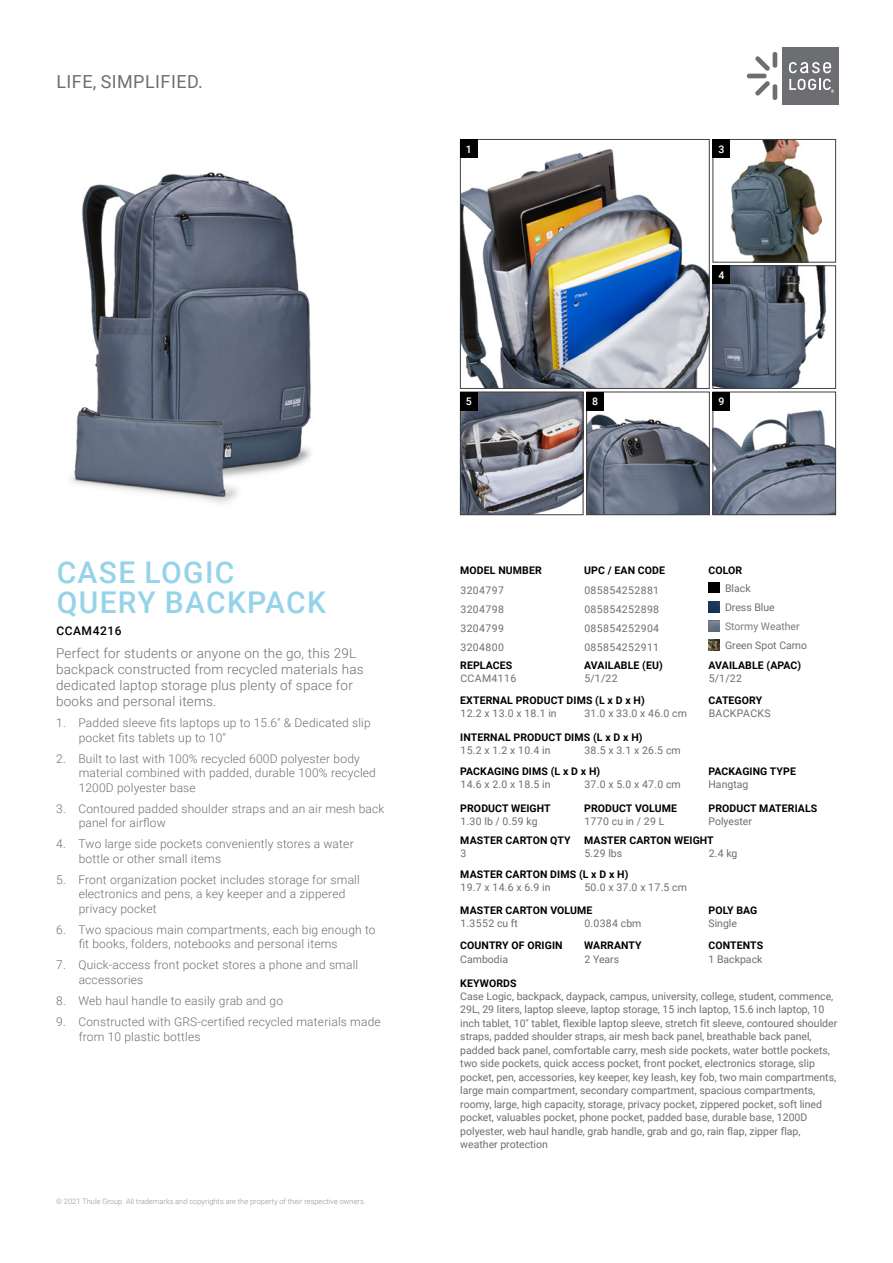
<style>
.page{position:relative;width:893px;height:1263px;background:#fff}
.page>*{position:absolute;margin:0;border:0;box-sizing:border-box;transform-origin:0 0}
.t1{font:500 30px/30px "Roboto";letter-spacing:.045em;color:#95d3e9}
.t2{font:18px "Roboto";letter-spacing:.025em;color:#6d6e71}
.t3{font:300 13.5px/16.2px "Roboto";letter-spacing:.015em;color:#6d6e71}
.t4{font:300 12px/14.4px "Roboto";letter-spacing:.015em;color:#6d6e71}
.t5{font:500 12px "Roboto";letter-spacing:.045em;color:#000}
.t6{font:10.5px/13.5px "Roboto";color:#6d6e71}
.t7{font:700 10.5px "Roboto";letter-spacing:.01em;color:#000}
.t8{font:10.5px "Roboto";letter-spacing:.035em;color:#6d6e71}
.t9{font:10.5px "Roboto";color:#7b7c7f}
.t10{font:500 10.5px "Roboto";color:#fff}
.t11{font:300 7.5px "Roboto";color:#939598}
</style>
<div class="page">
<div style="left:782px;top:47px;width:57px;height:58px;background:#6d6e71"></div>
<svg style="left:747px;top:52px;width:30px;height:48px"></svg>
<svg style="left:789px;top:62px;width:42px;height:11px"></svg>
<svg style="left:789px;top:79px;width:45px;height:14px"></svg>
<div style="left:708px;top:582px;width:12px;height:11px;background:#000"></div>
<svg style="left:708px;top:602px;width:12px;height:10px"></svg>
<svg style="left:708px;top:621px;width:12px;height:10px"></svg>
<svg style="left:708px;top:639px;width:12px;height:11px"></svg>
<img style="left:71px;top:172px;width:240px;height:332px">
<img style="left:462px;top:146px;width:245px;height:241px">
<div style="left:460px;top:139px;width:249px;height:250px;border:1px solid #414042"></div>
<img style="left:730px;top:141px;width:93px;height:119px">
<div style="left:713px;top:139px;width:123px;height:123px;border:1px solid #414042"></div>
<img style="left:715px;top:268px;width:111px;height:119px">
<div style="left:713px;top:266px;width:123px;height:123px;border:1px solid #414042"></div>
<img style="left:462px;top:394px;width:119px;height:119px">
<div style="left:460px;top:392px;width:123px;height:123px;border:1px solid #414042"></div>
<img style="left:588px;top:414px;width:119px;height:99px">
<div style="left:586px;top:392px;width:123px;height:123px;border:1px solid #414042"></div>
<img style="left:715px;top:410px;width:119px;height:103px">
<div style="left:713px;top:392px;width:123px;height:123px;border:1px solid #414042"></div>
<div style="left:460px;top:139px;width:17px;height:19px;background:#000"></div>
<div style="left:713px;top:139px;width:17px;height:19px;background:#000"></div>
<div style="left:713px;top:266px;width:17px;height:18px;background:#000"></div>
<div style="left:713px;top:392px;width:17px;height:18px;background:#000"></div>
<div style="left:586px;top:392px;width:18px;height:18px;background:#000"></div>
<div style="left:460px;top:392px;width:17px;height:18px;background:#000"></div>
<h2 class="t2" style="left:56px;top:69px;width:148px">LIFE, SIMPLIFIED.</h2>
<h1 class="t1" style="left:57px;top:557px;width:271px">CASE LOGIC<br>QUERY BACKPACK</h1>
<p class="t5" style="left:56px;top:622px;width:67px">CCAM4216</p>
<p class="t3" style="left:56px;top:644px;width:309px">Perfect for students or anyone on the go, this 29L backpack constructed from recycled materials has dedicated laptop storage plus plenty of space for books and personal items.</p>
<p class="t4" style="left:79px;top:715px;width:294px;text-indent:-22px">1. Padded sleeve fits laptops up to 15.6" &amp; Dedicated slip pocket fits tablets up to 10"</p>
<p class="t4" style="left:79px;top:751px;width:299px;text-indent:-22px">2. Built to last with 100% recycled 600D polyester body material combined with padded, durable 100% recycled<br>1200D polyester base</p>
<p class="t4" style="left:79px;top:801px;width:307px;text-indent:-22px">3. Contoured padded shoulder straps and an air mesh back panel for airflow</p>
<p class="t4" style="left:79px;top:836px;width:277px;text-indent:-22px">4. Two large side pockets conveniently stores a water bottle or other small items</p>
<p class="t4" style="left:79px;top:872px;width:283px;text-indent:-22px">5. Front organization pocket includes storage for small electronics and pens, a key keeper and a zippered privacy pocket</p>
<p class="t4" style="left:79px;top:922px;width:298px;text-indent:-22px">6. Two spacious main compartments, each big enough to fit books, folders, notebooks and personal items</p>
<p class="t4" style="left:79px;top:957px;width:281px;text-indent:-22px">7. Quick-access front pocket stores a phone and small accessories</p>
<p class="t4" style="left:56px;top:993px;width:228px">8. Web haul handle to easily grab and go</p>
<p class="t4" style="left:79px;top:1014px;width:304px;text-indent:-22px">9. Constructed with GRS-certified recycled materials made from 10 plastic bottles</p>
<p class="t11" style="left:56px;top:1195px;width:311px">© 2021 Thule Group All trademarks and copyrights are the property of their respective owners.</p>
<p class="t10" style="left:466px;top:141px;width:7px">1</p>
<p class="t10" style="left:718px;top:141px;width:7px">3</p>
<p class="t10" style="left:718px;top:268px;width:7px">4</p>
<p class="t10" style="left:466px;top:394px;width:7px">5</p>
<p class="t10" style="left:592px;top:394px;width:7px">8</p>
<p class="t10" style="left:718px;top:394px;width:7px">9</p>
<p class="t7" style="left:460px;top:563px;width:83px">MODEL NUMBER</p>
<p class="t7" style="left:584px;top:563px;width:82px">UPC / EAN CODE</p>
<p class="t7" style="left:708px;top:563px;width:35px">COLOR</p>
<p class="t8" style="left:460px;top:583px;width:45px">3204797</p>
<p class="t8" style="left:584px;top:583px;width:76px">085854252881</p>
<p class="t6" style="left:725px;top:581px;width:27px">Black</p>
<p class="t8" style="left:460px;top:602px;width:45px">3204798</p>
<p class="t8" style="left:584px;top:602px;width:76px">085854252898</p>
<p class="t6" style="left:725px;top:600px;width:51px">Dress Blue</p>
<p class="t8" style="left:460px;top:621px;width:45px">3204799</p>
<p class="t8" style="left:584px;top:621px;width:76px">085854252904</p>
<p class="t9" style="left:725px;top:619px;width:76px">Stormy Weather</p>
<p class="t8" style="left:460px;top:640px;width:45px">3204800</p>
<p class="t8" style="left:584px;top:640px;width:76px">085854252911</p>
<p class="t6" style="left:725px;top:638px;width:84px">Green Spot Camo</p>
<p class="t7" style="left:460px;top:657px;width:54px">REPLACES</p>
<p class="t7" style="left:584px;top:657px;width:80px">AVAILABLE (EU)</p>
<p class="t7" style="left:708px;top:657px;width:94px">AVAILABLE (APAC)</p>
<p class="t8" style="left:460px;top:671px;width:57px">CCAM4116</p>
<p class="t6" style="left:584px;top:671px;width:35px">5/1/22</p>
<p class="t6" style="left:709px;top:671px;width:35px">5/1/22</p>
<p class="t7" style="left:460px;top:693px;width:186px">EXTERNAL PRODUCT DIMS (L x D x H)</p>
<p class="t7" style="left:708px;top:693px;width:55px">CATEGORY</p>
<p class="t6" style="left:460px;top:706px;width:98px">12.2 x 13.0 x 18.1 in</p>
<p class="t6" style="left:584px;top:706px;width:104px">31.0 x 33.0 x 46.0 cm</p>
<p class="t8" style="left:709px;top:706px;width:64px">BACKPACKS</p>
<p class="t7" style="left:460px;top:730px;width:184px">INTERNAL PRODUCT DIMS (L x D x H)</p>
<p class="t6" style="left:460px;top:743px;width:91px">15.2 x 1.2 x 10.4 in</p>
<p class="t6" style="left:584px;top:743px;width:98px">38.5 x 3.1 x 26.5 cm</p>
<p class="t7" style="left:460px;top:764px;width:141px">PACKAGING DIMS (L x D x H)</p>
<p class="t7" style="left:708px;top:764px;width:89px">PACKAGING TYPE</p>
<p class="t6" style="left:460px;top:777px;width:91px">14.6 x 2.0 x 18.5 in</p>
<p class="t6" style="left:584px;top:777px;width:98px">37.0 x 5.0 x 47.0 cm</p>
<p class="t6" style="left:708px;top:777px;width:41px">Hangtag</p>
<p class="t7" style="left:460px;top:801px;width:92px">PRODUCT WEIGHT</p>
<p class="t7" style="left:584px;top:801px;width:94px">PRODUCT VOLUME</p>
<p class="t7" style="left:708px;top:801px;width:110px">PRODUCT MATERIALS</p>
<p class="t6" style="left:460px;top:814px;width:79px">1.30 lb / 0.59 kg</p>
<p class="t8" style="left:584px;top:814px;width:82px">1770 cu in / 29 L</p>
<p class="t6" style="left:708px;top:814px;width:45px">Polyester</p>
<p class="t7" style="left:460px;top:833px;width:112px">MASTER CARTON QTY</p>
<p class="t7" style="left:584px;top:833px;width:131px">MASTER CARTON WEIGHT</p>
<p class="t6" style="left:460px;top:846px;width:7px">3</p>
<p class="t6" style="left:584px;top:846px;width:39px">5.29 lbs</p>
<p class="t6" style="left:709px;top:846px;width:30px">2.4 kg</p>
<p class="t7" style="left:460px;top:867px;width:170px">MASTER CARTON DIMS (L x D x H)</p>
<p class="t6" style="left:460px;top:880px;width:91px">19.7 x 14.6 x 6.9 in</p>
<p class="t6" style="left:584px;top:880px;width:104px">50.0 x 37.0 x 17.5 cm</p>
<p class="t7" style="left:460px;top:903px;width:134px">MASTER CARTON VOLUME</p>
<p class="t7" style="left:708px;top:903px;width:50px">POLY BAG</p>
<p class="t6" style="left:460px;top:916px;width:59px">1.3552 cu ft</p>
<p class="t6" style="left:584px;top:916px;width:59px">0.0384 cbm</p>
<p class="t6" style="left:708px;top:916px;width:30px">Single</p>
<p class="t7" style="left:460px;top:938px;width:104px">COUNTRY OF ORIGIN</p>
<p class="t7" style="left:584px;top:938px;width:59px">WARRANTY</p>
<p class="t7" style="left:708px;top:938px;width:56px">CONTENTS</p>
<p class="t6" style="left:460px;top:952px;width:49px">Cambodia</p>
<p class="t6" style="left:584px;top:952px;width:36px">2 Years</p>
<p class="t6" style="left:708px;top:952px;width:55px">1 Backpack</p>
<p class="t7" style="left:460px;top:975px;width:58px">KEYWORDS</p>
<p class="t6" style="left:460px;top:989px;width:378px">Case Logic, backpack, daypack, campus, university, college, student, commence, 29L, 29 liters, laptop sleeve, laptop storage, 15 inch laptop, 15.6 inch laptop, 10 inch tablet, 10" tablet, flexible laptop sleeve, stretch fit sleeve, contoured shoulder straps, padded shoulder straps, air mesh back panel, breathable back panel, padded back panel, comfortable carry, mesh side pockets, water bottle pockets, two side pockets, quick access pocket, front pocket, electronics storage, slip pocket, pen, accessories, key keeper, key leash, key fob, two main compartments, large main compartment, secondary compartment, spacious compartments, roomy, large, high capacity, storage, privacy pocket, zippered pocket, soft lined pocket, valuables pocket, phone pocket, padded base, durable base, 1200D polyester, web haul handle, grab handle, grab and go, rain flap, zipper flap, weather protection</p>
</div>
